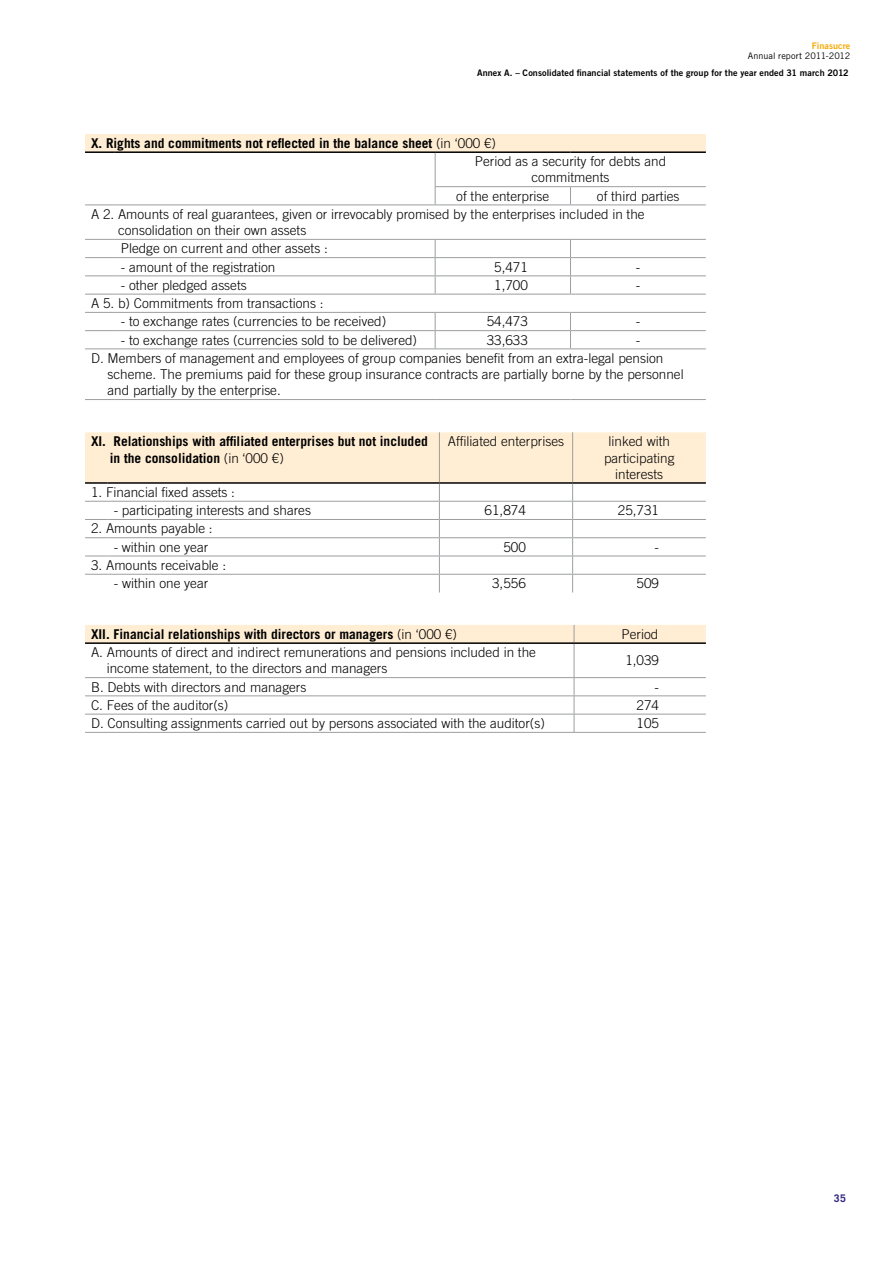
<style>
.page{position:relative;width:893px;height:1263px;background:#fff}
.page>*{position:absolute;margin:0;border:0;box-sizing:border-box;transform-origin:0 0}
.t1{font:300 13.5px/18.3px "Trade Gothic LT Std";color:#000}
.t2{font:700 13.5px/18.3px "Trade Gothic LT Std";color:#000}
.t3{font:700 10.5px "Trade Gothic LT Std";color:#322883}
.t4{font:9px "Trade Gothic LT Std Bd 2";letter-spacing:.01em;color:#000}
.t5{font:9px "Trade Gothic LT Std";letter-spacing:.01em;color:#000}
.t6{font:9px "Trade Gothic LT Std Bd 2";letter-spacing:.005em;color:#f7a800}
.s1{font-weight:300}
</style>
<div class="page">
<div style="left:85px;top:134px;width:621px;height:18px;background:#ffeed4"></div>
<hr style="left:435px;top:153px;width:1px;height:33px;background:#9c9e9f">
<hr style="left:435px;top:186px;width:135px;height:1px;background:#9c9e9f">
<svg style="left:435px;top:187px;width:1px;height:18px"></svg>
<hr style="left:570px;top:186px;width:136px;height:1px;background:#9c9e9f">
<svg style="left:570px;top:187px;width:1px;height:18px"></svg>
<hr style="left:85px;top:205px;width:30px;height:1px;background:#9c9e9f">
<hr style="left:115px;top:205px;width:320px;height:1px;background:#9c9e9f">
<hr style="left:435px;top:205px;width:135px;height:1px;background:#9c9e9f">
<hr style="left:570px;top:205px;width:136px;height:1px;background:#9c9e9f">
<hr style="left:85px;top:239px;width:30px;height:1px;background:#9c9e9f">
<hr style="left:115px;top:239px;width:320px;height:1px;background:#9c9e9f">
<hr style="left:435px;top:239px;width:135px;height:1px;background:#9c9e9f">
<hr style="left:570px;top:239px;width:136px;height:1px;background:#9c9e9f">
<hr style="left:85px;top:257px;width:30px;height:1px;background:#9c9e9f">
<hr style="left:115px;top:257px;width:320px;height:1px;background:#9c9e9f">
<hr style="left:435px;top:257px;width:135px;height:1px;background:#9c9e9f">
<hr style="left:570px;top:257px;width:136px;height:1px;background:#9c9e9f">
<hr style="left:85px;top:275px;width:30px;height:1px;background:#9c9e9f">
<hr style="left:115px;top:275px;width:320px;height:1px;background:#9c9e9f">
<hr style="left:435px;top:275px;width:135px;height:1px;background:#9c9e9f">
<svg style="left:435px;top:240px;width:1px;height:54px"></svg>
<hr style="left:570px;top:275px;width:136px;height:1px;background:#9c9e9f">
<svg style="left:570px;top:240px;width:1px;height:54px"></svg>
<hr style="left:85px;top:294px;width:30px;height:1px;background:#9c9e9f">
<hr style="left:115px;top:294px;width:320px;height:1px;background:#9c9e9f">
<hr style="left:435px;top:294px;width:135px;height:1px;background:#9c9e9f">
<hr style="left:570px;top:294px;width:136px;height:1px;background:#9c9e9f">
<hr style="left:85px;top:312px;width:30px;height:1px;background:#9c9e9f">
<hr style="left:115px;top:312px;width:320px;height:1px;background:#9c9e9f">
<hr style="left:435px;top:312px;width:135px;height:1px;background:#9c9e9f">
<hr style="left:570px;top:312px;width:136px;height:1px;background:#9c9e9f">
<hr style="left:85px;top:330px;width:30px;height:1px;background:#9c9e9f">
<hr style="left:115px;top:330px;width:320px;height:1px;background:#9c9e9f">
<hr style="left:435px;top:330px;width:135px;height:1px;background:#9c9e9f">
<svg style="left:435px;top:313px;width:1px;height:35px"></svg>
<hr style="left:570px;top:330px;width:136px;height:1px;background:#9c9e9f">
<svg style="left:570px;top:313px;width:1px;height:35px"></svg>
<hr style="left:85px;top:348px;width:30px;height:1px;background:#9c9e9f">
<hr style="left:115px;top:348px;width:320px;height:1px;background:#9c9e9f">
<hr style="left:435px;top:348px;width:135px;height:1px;background:#9c9e9f">
<hr style="left:570px;top:348px;width:136px;height:1px;background:#9c9e9f">
<hr style="left:85px;top:151px;width:30px;height:2px;background:#000">
<hr style="left:115px;top:151px;width:320px;height:2px;background:#000">
<hr style="left:435px;top:151px;width:135px;height:2px;background:#000">
<hr style="left:570px;top:151px;width:136px;height:2px;background:#000">
<hr style="left:85px;top:399px;width:30px;height:1px;background:#9c9e9f">
<hr style="left:115px;top:399px;width:320px;height:1px;background:#9c9e9f">
<hr style="left:435px;top:399px;width:135px;height:1px;background:#9c9e9f">
<hr style="left:570px;top:399px;width:136px;height:1px;background:#9c9e9f">
<svg style="left:85px;top:432px;width:621px;height:160px"></svg>
<hr style="left:85px;top:482px;width:23px;height:2px;background:#000">
<hr style="left:108px;top:482px;width:331px;height:2px;background:#000">
<hr style="left:439px;top:482px;width:134px;height:2px;background:#000">
<hr style="left:573px;top:482px;width:133px;height:2px;background:#000">
<div style="left:85px;top:625px;width:621px;height:17px;background:#ffeed4"></div>
<hr style="left:574px;top:644px;width:1px;height:33px;background:#9c9e9f">
<hr style="left:85px;top:677px;width:489px;height:1px;background:#9c9e9f">
<hr style="left:574px;top:677px;width:132px;height:1px;background:#9c9e9f">
<hr style="left:85px;top:695px;width:489px;height:1px;background:#9c9e9f">
<hr style="left:574px;top:695px;width:132px;height:1px;background:#9c9e9f">
<hr style="left:85px;top:714px;width:489px;height:1px;background:#9c9e9f">
<hr style="left:574px;top:714px;width:132px;height:1px;background:#9c9e9f">
<svg style="left:574px;top:678px;width:1px;height:54px"></svg>
<hr style="left:85px;top:642px;width:489px;height:2px;background:#000">
<hr style="left:574px;top:642px;width:132px;height:2px;background:#000">
<hr style="left:85px;top:732px;width:489px;height:1px;background:#9c9e9f">
<hr style="left:574px;top:732px;width:132px;height:1px;background:#9c9e9f">
<p class="t6" style="left:812px;top:40px;width:40px">Finasucre</p>
<p class="t5" style="left:748px;top:51px;width:104px">Annual report 2011-2012</p>
<p class="t4" style="left:477px;top:67px;width:373px">Annex A. – Consolidated financial statements of the group for the year ended 31 march 2012</p>
<p class="t2" style="left:475px;top:134px;width:193px;text-indent:-384px">X. Rights and commitments not reflected in the balance sheet <span class="s1">(in ‘000 €)<br>Period as a security for debts and</span></p>
<p class="t1" style="left:456px;top:168px;width:155px;text-indent:75px">commitments of the enterprise</p>
<p class="t1" style="left:91px;top:187px;width:590px;text-indent:506px">of third parties<br>A 2. Amounts of real guarantees, given or irrevocably promised by the enterprises included in the</p>
<p class="t1" style="left:118px;top:221px;width:211px">consolidation on their own assets<br>Pledge on current and other assets :</p>
<p class="t1" style="left:121px;top:257px;width:156px">- amount of the registration</p>
<p class="t1" style="left:494px;top:257px;width:35px">5,471</p>
<p class="t1" style="left:636px;top:257px;width:6px">-</p>
<p class="t1" style="left:121px;top:276px;width:128px">- other pledged assets</p>
<p class="t1" style="left:494px;top:276px;width:35px">1,700</p>
<p class="t1" style="left:636px;top:276px;width:6px">-</p>
<p class="t1" style="left:91px;top:294px;width:234px">A 5. b) Commitments from transactions :</p>
<p class="t1" style="left:121px;top:312px;width:267px">- to exchange rates (currencies to be received)</p>
<p class="t1" style="left:487px;top:312px;width:43px">54,473</p>
<p class="t1" style="left:636px;top:312px;width:6px">-</p>
<p class="t1" style="left:121px;top:330px;width:298px">- to exchange rates (currencies sold to be delivered)</p>
<p class="t1" style="left:487px;top:330px;width:43px">33,633</p>
<p class="t1" style="left:91px;top:330px;width:574px;text-indent:545px">-<br>D. Members of management and employees of group companies benefit from an extra-legal pension</p>
<p class="t1" style="left:108px;top:366px;width:578px;line-height:16.2px">scheme. The premiums paid for these group insurance contracts are partially borne by the personnel and partially by the enterprise.</p>
<p class="t2" style="left:110px;top:433px;width:320px;line-height:16.2px;text-indent:-19px">XI. Relationships with affiliated enterprises but not included in the consolidation <span class="s1">(in ‘000 €)</span></p>
<p class="t1" style="left:448px;top:432px;width:118px">Affiliated enterprises</p>
<p class="t1" style="left:604px;top:433px;width:72px;line-height:16.2px;text-align:center">linked with participating interests</p>
<p class="t1" style="left:91px;top:483px;width:146px">1. Financial fixed assets :</p>
<p class="t1" style="left:114px;top:501px;width:199px">- participating interests and shares</p>
<p class="t1" style="left:485px;top:501px;width:43px">61,874</p>
<p class="t1" style="left:618px;top:501px;width:43px">25,731</p>
<p class="t1" style="left:91px;top:519px;width:123px">2. Amounts payable :</p>
<p class="t1" style="left:114px;top:538px;width:96px">- within one year</p>
<p class="t1" style="left:503px;top:538px;width:24px">500</p>
<p class="t1" style="left:655px;top:538px;width:6px">-</p>
<p class="t1" style="left:91px;top:556px;width:137px">3. Amounts receivable :</p>
<p class="t1" style="left:114px;top:574px;width:96px">- within one year</p>
<p class="t1" style="left:492px;top:574px;width:35px">3,556</p>
<p class="t1" style="left:637px;top:574px;width:24px">509</p>
<p class="t2" style="left:91px;top:625px;width:368px">XII. Financial relationships with directors or managers <span class="s1">(in ‘000 €)</span></p>
<p class="t1" style="left:622px;top:625px;width:38px">Period</p>
<p class="t1" style="left:107px;top:644px;width:431px;line-height:16.2px;text-indent:-16px">A. Amounts of direct and indirect remunerations and pensions included in the income statement, to the directors and managers</p>
<p class="t1" style="left:625px;top:651px;width:35px">1,039</p>
<p class="t1" style="left:91px;top:677px;width:217px">B. Debts with directors and managers</p>
<p class="t1" style="left:655px;top:677px;width:6px">-</p>
<p class="t1" style="left:91px;top:696px;width:139px">C. Fees of the auditor(s)</p>
<p class="t1" style="left:637px;top:696px;width:24px">274</p>
<p class="t1" style="left:91px;top:714px;width:455px">D. Consulting assignments carried out by persons associated with the auditor(s)</p>
<p class="t1" style="left:637px;top:714px;width:24px">105</p>
<p class="t3" style="left:834px;top:1191px;width:14px">35</p>
</div>
